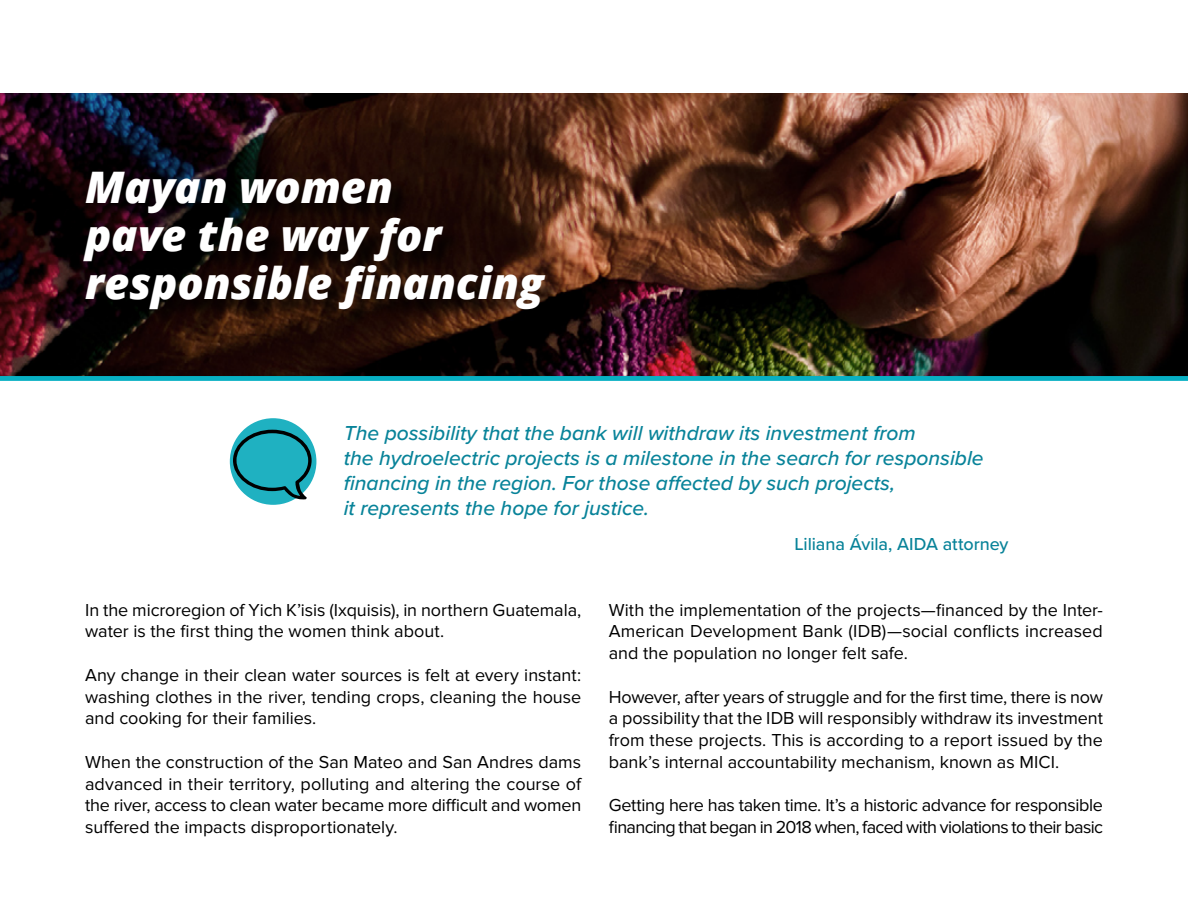
<style>
.page{position:relative;width:1188px;height:918px;background:#fff}
.page>*{position:absolute;margin:0;border:0;box-sizing:border-box;transform-origin:0 0}
.t1{font:italic 800 43.5px/48px "Open Sans";letter-spacing:-.005em;color:#fff}
.t2{font:italic 500 21px/25.2px "Proxima Nova";color:#088399}
.t3{font:18px/21.8px "Proxima Nova";letter-spacing:-.005em;color:#000;text-align:justify}
.t4{font:18px/21.8px "Proxima Nova";letter-spacing:-.03em;color:#000}
.t5{font:500 18px "Proxima Nova";letter-spacing:-.005em;color:#088399}
</style>
<div class="page">
<img style="left:0;top:94px;width:1188px;height:282px">
<div style="left:85px;top:174px;width:479px;height:154px;background:#000;opacity:.75"></div>
<div style="left:230px;top:418px;width:86px;height:87px;background:#1fb1c1;border-radius:50%"></div>
<svg style="left:233px;top:430px;width:79px;height:70px"></svg>
<div style="left:0;top:376px;width:1188px;height:5px;background:#08b0c3"></div>
<h1 class="t1" style="left:85px;top:161px;width:460px">Mayan women<br>pave the way for responsible financing</h1>
<p class="t2" style="left:344px;top:419px;width:642px">The possibility that the bank will withdraw its investment from<br>the hydroelectric projects is a milestone in the search for responsible financing in the region. For those affected by such projects,<br>it represents the hope for justice.</p>
<p class="t5" style="left:795px;top:531px;width:216px">Liliana Ávila, AIDA attorney</p>
<p class="t3" style="left:85px;top:599px;width:498px">In the microregion of Yich K’isis (Ixquisis), in northern Guatemala, water is the first thing the women think about.</p>
<p class="t3" style="left:85px;top:664px;width:498px">Any change in their clean water sources is felt at every instant: washing clothes in the river, tending crops, cleaning the house and cooking for their families.</p>
<p class="t3" style="left:85px;top:751px;width:498px">When the construction of the San Mateo and San Andres dams advanced in their territory, polluting and altering the course of the river, access to clean water became more difficult and women suffered the impacts disproportionately.</p>
<p class="t3" style="left:609px;top:599px;width:496px">With the implementation of the projects—financed by the Inter-American Development Bank (IDB)—social conflicts increased and the population no longer felt safe.</p>
<p class="t3" style="left:609px;top:686px;width:496px">However, after years of struggle and for the first time, there is now a possibility that the IDB will responsibly withdraw its investment from these projects. This is according to a report issued by the bank’s internal accountability mechanism, known as MICI.</p>
<p class="t4" style="left:609px;top:795px;width:496px">Getting here has taken time. It’s a historic advance for responsible financing that began in 2018 when, faced with violations to their basic</p>
</div>
